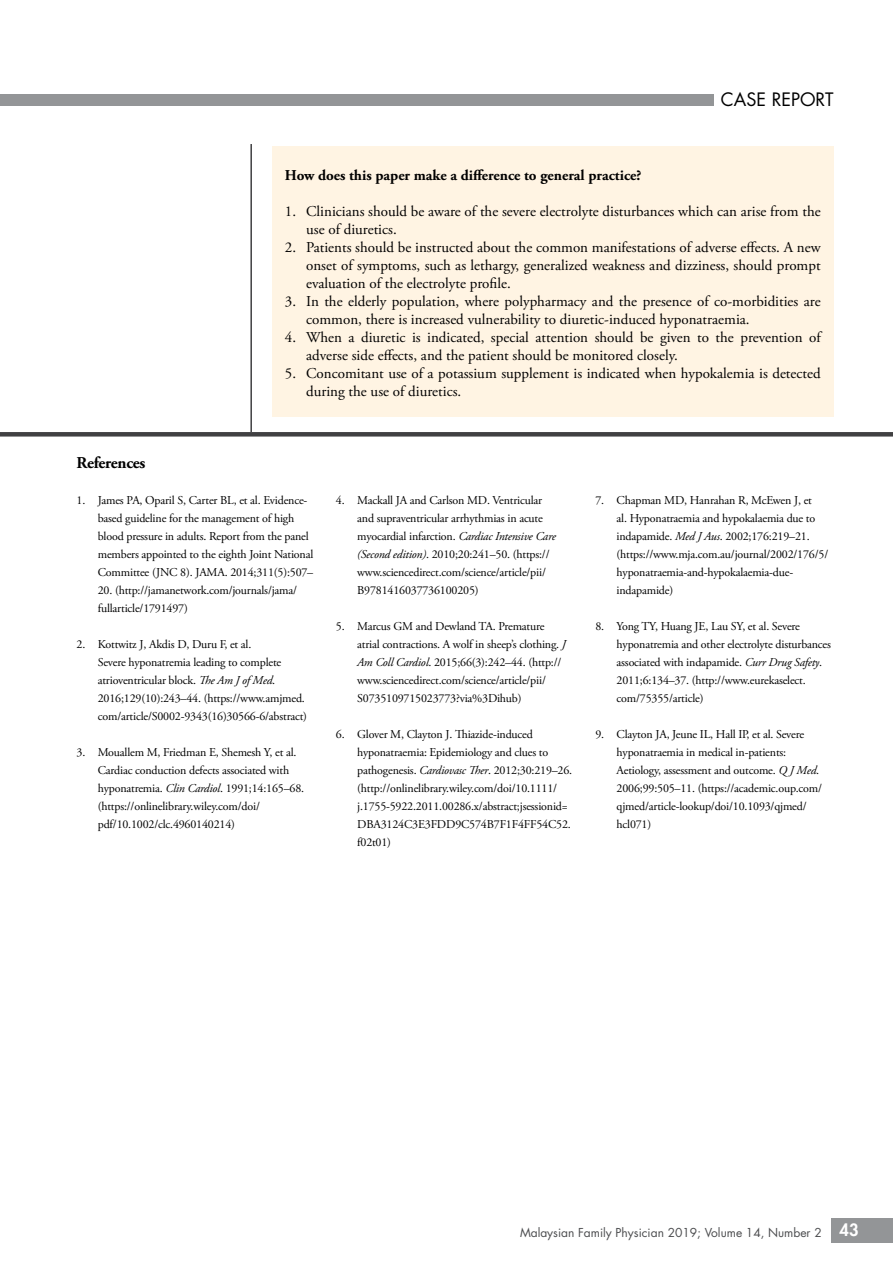
<style>
.page{position:relative;width:893px;height:1263px;background:#fff}
.page>*{position:absolute;margin:0;border:0;box-sizing:border-box;transform-origin:0 0}
.t1{font:18px "Futura Std";color:#000}
.t2{font:700 16.5px "Adobe Garamond Pro";letter-spacing:-.015em;color:#000}
.t3{font:800 16.5px "Futura Std";color:#fff}
.t4{font:15px/18px "Adobe Garamond Pro";color:#000}
.t5{font:700 15px "Adobe Garamond Pro";color:#000}
.t6{font:12px/18px "Adobe Garamond Pro";letter-spacing:-.015em;color:#000}
.t7{font:12px "Futura Std";color:#4c4d4f}
.s1{font-style:italic}
</style>
<div class="page">
<div style="left:831px;top:1218px;width:62px;height:24px;background:#939597"></div>
<div style="left:0;top:95px;width:713px;height:11px;background:#939597"></div>
<hr style="left:250px;top:144px;width:2px;height:288px;background:#404042">
<div style="left:272px;top:147px;width:561px;height:270px;background:#fff4e3"></div>
<hr style="left:0;top:432px;width:893px;height:4px;background:#404042">
<h1 class="t1" style="left:721px;top:88px;width:114px">CASE REPORT</h1>
<p class="t5" style="left:285px;top:167px;width:358px">How does this paper make a difference to general practice?</p>
<p class="t4" style="left:306px;top:203px;width:516px;text-indent:-21px">1. Clinicians should be aware of the severe electrolyte disturbances which can arise from the use of diuretics.</p>
<p class="t4" style="left:306px;top:239px;width:516px;text-align:justify;text-indent:-21px">2. Patients should be instructed about the common manifestations of adverse effects. A new onset of symptoms, such as lethargy, generalized weakness and dizziness, should prompt evaluation of the electrolyte profile.</p>
<p class="t4" style="left:306px;top:293px;width:516px;text-indent:-21px">3. In the elderly population, where polypharmacy and the presence of co-morbidities are common, there is increased vulnerability to diuretic-induced hyponatraemia.</p>
<p class="t4" style="left:306px;top:329px;width:516px;text-indent:-21px">4. When a diuretic is indicated, special attention should be given to the prevention of adverse side effects, and the patient should be monitored closely.</p>
<p class="t4" style="left:306px;top:365px;width:516px;text-indent:-21px">5. Concomitant use of a potassium supplement is indicated when hypokalemia is detected during the use of diuretics.</p>
<h2 class="t2" style="left:77px;top:453px;width:71px">References</h2>
<p class="t6" style="left:98px;top:492px;width:217px;text-indent:-21px">1. James PA, Oparil S, Carter BL, et al. Evidence&shy;based guideline for the management of high blood pressure in adults. Report from the panel members appointed to the eighth Joint National Committee (JNC 8). JAMA. 2014;311(5):507–</p>
<p class="t6" style="left:98px;top:582px;width:201px">20. (http://jamanetwork.com/journals/jama/ fullarticle/1791497)</p>
<p class="t6" style="left:98px;top:636px;width:211px;text-indent:-21px">2. Kottwitz J, Akdis D, Duru F, et al.<br>Severe hyponatremia leading to complete atrioventricular block. <span class="s1">The Am J of Med</span>.<br>2016;129(10):243–44. (https://www.amjmed. com/article/S0002-9343(16)30566-6/abstract)</p>
<p class="t6" style="left:98px;top:744px;width:208px;text-indent:-21px">3. Mouallem M, Friedman E, Shemesh Y, et al.<br>Cardiac conduction defects associated with hyponatremia. <span class="s1">Clin Cardiol</span>. 1991;14:165–68. (https://onlinelibrary.wiley.com/doi/ pdf/10.1002/clc.4960140214)</p>
<p class="t6" style="left:357px;top:492px;width:200px;text-indent:-21px">4. Mackall JA and Carlson MD. Ventricular and supraventricular arrhythmias in acute myocardial infarction. <span class="s1">Cardiac Intensive Care (Second edition)</span>. 2010;20:241–50. (https:// www.sciencedirect.com/science/article/pii/ B9781416037736100205)</p>
<p class="t6" style="left:357px;top:618px;width:210px;text-indent:-21px">5. Marcus GM and Dewland TA. Premature atrial contractions. A wolf in sheep’s clothing. <span class="s1">J Am Coll Cardiol</span>. 2015;66(3):242–44. (http:// www.sciencedirect.com/science/article/pii/ S0735109715023773?via%3Dihub)</p>
<p class="t6" style="left:357px;top:726px;width:217px;text-indent:-21px">6. Glover M, Clayton J. Thiazide-induced hyponatraemia: Epidemiology and clues to pathogenesis. <span class="s1">Cardiovasc Ther</span>. 2012;30:219–26. (http://onlinelibrary.wiley.com/doi/10.1111/ j.1755-5922.2011.00286.x/abstract;jsessionid= DBA3124C3E3FDD9C574B7F1F4FF54C52. f02t01)</p>
<p class="t6" style="left:617px;top:492px;width:213px;text-indent:-21px">7. Chapman MD, Hanrahan R, McEwen J, et<br>al. Hyponatraemia and hypokalaemia due to indapamide. <span class="s1">Med J Aus</span>. 2002;176:219–21. (https://www.mja.com.au/journal/2002/176/5/ hyponatraemia-and-hypokalaemia-due&shy;indapamide)</p>
<p class="t6" style="left:617px;top:618px;width:216px;text-indent:-21px">8. Yong TY, Huang JE, Lau SY, et al. Severe hyponatremia and other electrolyte disturbances associated with indapamide. <span class="s1">Curr Drug Safety</span>.<br>2011;6:134–37. (http://www.eurekaselect. com/75355/article)</p>
<p class="t6" style="left:617px;top:726px;width:207px;text-indent:-21px">9. Clayton JA, Jeune IL, Hall IP, et al. Severe hyponatraemia in medical in-patients:<br>Aetiology, assessment and outcome. <span class="s1">Q J Med</span>.<br>2006;99:505–11. (https://academic.oup.com/ qjmed/article-lookup/doi/10.1093/qjmed/ hcl071)</p>
<p class="t7" style="left:520px;top:1225px;width:303px">Malaysian Family Physician 2019; Volume 14, Number 2</p>
<h2 class="t3" style="left:840px;top:1220px;width:21px">43</h2>
</div>
